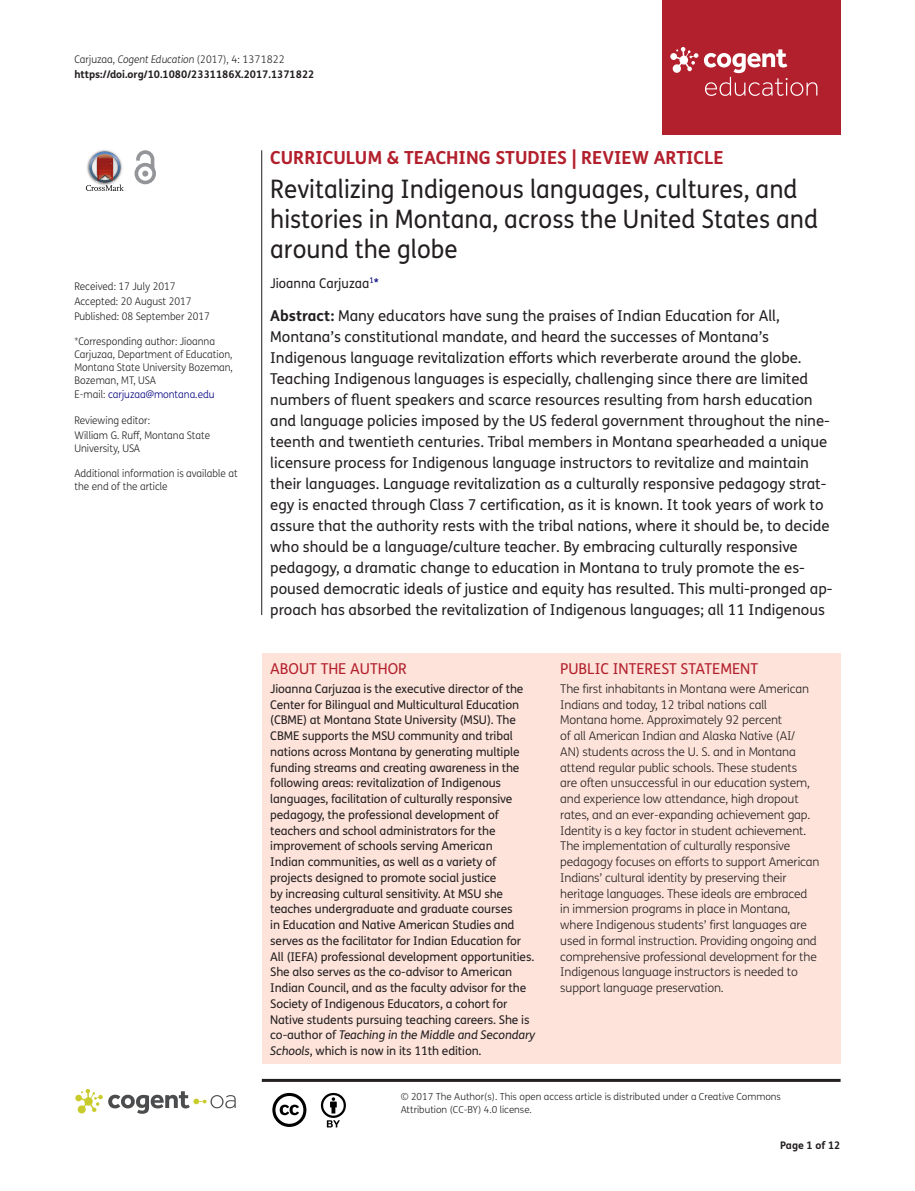
<style>
.page{position:relative;width:915px;height:1191px;background:#fff}
.page>*{position:absolute;margin:0;border:0;box-sizing:border-box;transform-origin:0 0}
.t1{font:25.5px/30px "FS Me Pro";color:#231f20;scale:.95 1}
.t2{font:700 18px "FS Me Pro";color:#b3202d}
.t3{font:15px/21px "FS Me Pro";color:#231f20}
.t4{font:15px "FS Me Pro";color:#b3202d}
.t5{font:13.5px "FS Me Pro";color:#231f20;scale:.95 1}
.t6{font:12px/15.8px "FS Me Pro";letter-spacing:-.01em;color:#231f20}
.t7{font:300 12px/15.8px "FS Me Pro";letter-spacing:-.01em;color:#231f20}
.t8{font:300 10.5px/12.8px "FS Me Pro";color:#231f20;scale:.95 1}
.t9{font:700 10.5px/15px "FS Me Pro";color:#231f20}
.t10{font:300 10.5px "FS Me Pro";color:#000080;scale:.95 1}
.t11{font:300 9.75px/12.8px "FS Me Pro";color:#231f20}
.s1{font-weight:300}
.s2{font-weight:300;font-style:italic}
.s3{color:#231f20}
.s4{color:#000080}
.s5{font-weight:700}
.s6{font-style:italic}
</style>
<div class="page">
<div style="left:661px;top:0;width:179px;height:134px;background:#b3202d"></div>
<svg style="left:670px;top:47px;width:147px;height:49px"></svg>
<div style="left:261px;top:654px;width:579px;height:409px;background:#fde3da"></div>
<svg style="left:86px;top:151px;width:38px;height:40px"></svg>
<svg style="left:134px;top:150px;width:22px;height:34px"></svg>
<hr style="left:261px;top:150px;width:1px;height:465px;background:#231f20">
<hr style="left:262px;top:1078px;width:578px;height:3px;background:#231f20">
<svg style="left:75px;top:1089px;width:161px;height:24px"></svg>
<svg style="left:272px;top:1093px;width:34px;height:34px"></svg>
<svg style="left:321px;top:1093px;width:25px;height:34px"></svg>
<p class="t9" style="left:74px;top:51px;width:241px"><span class="s1">Carjuzaa,</span> <span class="s2">Cogent Education</span> <span class="s1">(2017), 4: 1371822 </span>https://doi.org/10.1080/2331186X.2017.1371822</p>
<p class="t8" style="left:74px;top:279px;width:144px;line-height:14.9px">Received: 17 July 2017<br>Accepted: 20 August 2017<br>Published: 08 September 2017</p>
<p class="t8" style="left:74px;top:335px;width:168px">*Corresponding author: Jioanna<br>Carjuzaa, Department of Education,<br>Montana State University Bozeman,<br>Bozeman, MT, USA</p>
<p class="t10" style="left:74px;top:387px;width:149px"><span class="s3">E-mail:</span> carjuzaa@montana.edu</p>
<p class="t8" style="left:74px;top:412px;width:144px;line-height:14.9px">Reviewing editor:<br>William G. Ruff, Montana State</p>
<p class="t8" style="left:74px;top:441px;width:71px">University, USA</p>
<p class="t8" style="left:74px;top:467px;width:173px">Additional information is available at the end of the article</p>
<p class="t2" style="left:270px;top:143px;width:454px">CURRICULUM &amp; TEACHING STUDIES | REVIEW ARTICLE</p>
<h1 class="t1" style="left:270px;top:174px;width:578px">Revitalizing Indigenous languages, cultures, and histories in Montana, across the United States and around the globe</h1>
<p class="t5" style="left:270px;top:273px;width:116px">Jioanna Carjuzaa<sup>1</sup><span class="s4">*</span></p>
<p class="t3" style="left:270px;top:305px;width:563px"><span class="s5">Abstract:</span> Many educators have sung the praises of Indian Education for All, Montana’s constitutional mandate, and heard the successes of Montana’s Indigenous language revitalization efforts which reverberate around the globe.<br>Teaching Indigenous languages is especially, challenging since there are limited numbers of fluent speakers and scarce resources resulting from harsh education and language policies imposed by the US federal government throughout the nine&shy;teenth and twentieth centuries. Tribal members in Montana spearheaded a unique licensure process for Indigenous language instructors to revitalize and maintain their languages. Language revitalization as a culturally responsive pedagogy strat&shy;egy is enacted through Class 7 certification, as it is known. It took years of work to assure that the authority rests with the tribal nations, where it should be, to decide who should be a language/culture teacher. By embracing culturally responsive pedagogy, a dramatic change to education in Montana to truly promote the es&shy;poused democratic ideals of justice and equity has resulted. This multi-pronged ap&shy;proach has absorbed the revitalization of Indigenous languages; all 11 Indigenous</p>
<p class="t4" style="left:270px;top:658px;width:138px">ABOUT THE AUTHOR</p>
<p class="t6" style="left:270px;top:680px;width:266px">Jioanna Carjuzaa is the executive director of the Center for Bilingual and Multicultural Education (CBME) at Montana State University (MSU). The CBME supports the MSU community and tribal nations across Montana by generating multiple funding streams and creating awareness in the following areas: revitalization of Indigenous languages, facilitation of culturally responsive pedagogy, the professional development of teachers and school administrators for the improvement of schools serving American<br>Indian communities, as well as a variety of projects designed to promote social justice<br>by increasing cultural sensitivity. At MSU she teaches undergraduate and graduate courses<br>in Education and Native American Studies and serves as the facilitator for Indian Education for All (IEFA) professional development opportunities.<br>She also serves as the co-advisor to American Indian Council, and as the faculty advisor for the Society of Indigenous Educators, a cohort for Native students pursuing teaching careers. She is co-author of <span class="s6">Teaching in the Middle and Secondary Schools</span>, which is now in its 11th edition.</p>
<p class="t4" style="left:560px;top:658px;width:199px">PUBLIC INTEREST STATEMENT</p>
<p class="t7" style="left:560px;top:680px;width:260px">The first inhabitants in Montana were American Indians and today, 12 tribal nations call<br>Montana home. Approximately 92 percent<br>of all American Indian and Alaska Native (AI/<br>AN) students across the U. S. and in Montana attend regular public schools. These students<br>are often unsuccessful in our education system, and experience low attendance, high dropout rates, and an ever-expanding achievement gap.<br>Identity is a key factor in student achievement.<br>The implementation of culturally responsive pedagogy focuses on efforts to support American Indians’ cultural identity by preserving their heritage languages. These ideals are embraced in immersion programs in place in Montana, where Indigenous students’ first languages are used in formal instruction. Providing ongoing and comprehensive professional development for the Indigenous language instructors is needed to support language preservation.</p>
<p class="t11" style="left:400px;top:1090px;width:381px">© 2017 The Author(s). This open access article is distributed under a Creative Commons<br>Attribution (CC-BY) 4.0 license.</p>
<p class="t9" style="left:780px;top:1137px;width:62px">Page 1 of 12</p>
</div>
